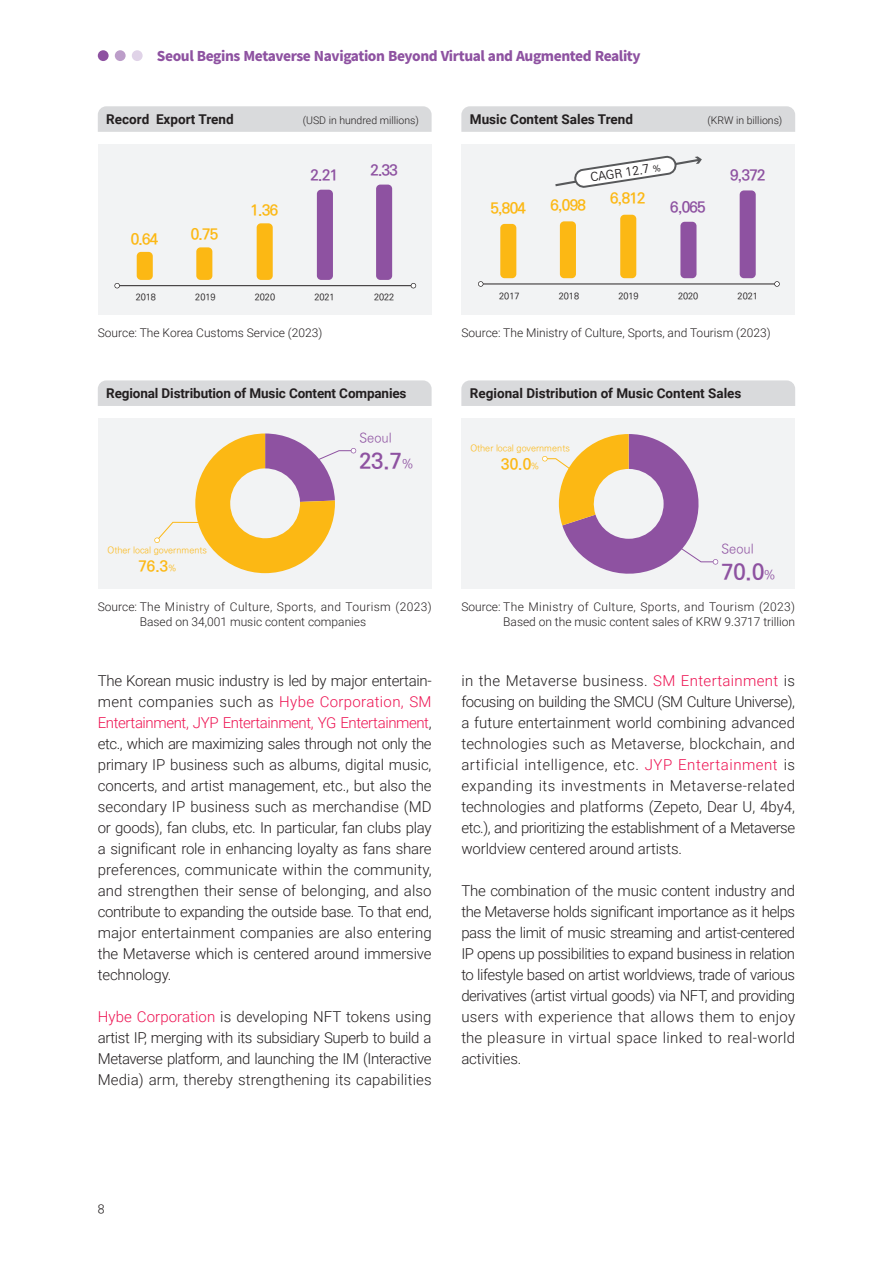
<style>
.page{position:relative;width:893px;height:1263px;background:#fff}
.page>*{position:absolute;margin:0;border:0;box-sizing:border-box;transform-origin:0 0}
.t1{font:21.45px "Ko Pub World Dotum PB";color:#8e52a1}
.t2{font:300 15px/21px "Roboto";letter-spacing:-.01em;color:#231f20;text-align:justify}
.t3{font:15px "Ko Pub World Dotum PB";letter-spacing:-.05em;color:#fcb814}
.t4{font:15px "Ko Pub World Dotum PB";letter-spacing:-.05em;color:#8e52a1}
.t5{font:700 13.5px "Roboto";color:#231f20}
.t6{font:900 13.5px "Noto Sans CJ Kkr";letter-spacing:-.03em;color:#8e52a1}
.t7{font:12.9px "Ko Pub World Dotum PL";color:#8e52a1}
.t8{font:300 12px/14.4px "Roboto";color:#231f20}
.t9{font:500 12px "Ko Pub Dotum";color:#231f20}
.t10{font:12px "Ko Pub World Dotum PL";color:#231f20}
.t11{font:300 10.5px "Roboto";color:#231f20}
.t12{font:9px "Ko Pub World Dotum PL";color:#fcb814}
.t13{font:500 9px "Ko Pub Dotum";color:#231f20}
.s1{font-size:9px}
.s2{font-family:"Ko Pub World Dotum PL";font-size:12.9px}
.s3{font-family:"Ko Pub World Dotum PL";font-size:9px}
.s4{color:#ed1352}
</style>
<div class="page">
<div style="left:98px;top:50px;width:11px;height:11px;background:#8e52a1;border-radius:50%"></div>
<div style="left:115px;top:50px;width:11px;height:11px;background:#bc9dc9;border-radius:50%"></div>
<div style="left:132px;top:50px;width:11px;height:11px;background:#e0d3e8;border-radius:50%"></div>
<div style="left:98px;top:144px;width:334px;height:170px;background:#f2f3f4"></div>
<hr style="left:117px;top:285px;width:297px;height:1px;background:#231f20">
<svg style="left:114px;top:283px;width:6px;height:5px"></svg>
<svg style="left:411px;top:283px;width:5px;height:5px"></svg>
<div style="left:137px;top:252px;width:16px;height:28px;background:#fcb814;border-radius:4px"></div>
<div style="left:196px;top:247px;width:16px;height:33px;background:#fcb814;border-radius:4px"></div>
<div style="left:257px;top:223px;width:16px;height:57px;background:#fcb814;border-radius:4px"></div>
<div style="left:317px;top:190px;width:16px;height:90px;background:#8e52a1;border-radius:4px"></div>
<div style="left:376px;top:185px;width:16px;height:95px;background:#8e52a1;border-radius:4px"></div>
<div style="left:98px;top:106px;width:334px;height:26px;background:#d9dadc"></div>
<div style="left:98px;top:418px;width:334px;height:171px;background:#f2f3f4"></div>
<svg style="left:154px;top:433px;width:202px;height:140px"></svg>
<div style="left:98px;top:380px;width:334px;height:26px;background:#d9dadc"></div>
<div style="left:461px;top:144px;width:334px;height:170px;background:#f2f3f4"></div>
<hr style="left:481px;top:284px;width:296px;height:1px;background:#231f20">
<svg style="left:478px;top:281px;width:5px;height:6px"></svg>
<svg style="left:774px;top:281px;width:6px;height:6px"></svg>
<div style="left:500px;top:224px;width:16px;height:54px;background:#fcb814;border-radius:4px"></div>
<div style="left:560px;top:221px;width:16px;height:57px;background:#fcb814;border-radius:4px"></div>
<div style="left:620px;top:215px;width:16px;height:63px;background:#fcb814;border-radius:4px"></div>
<div style="left:680px;top:222px;width:16px;height:56px;background:#8e52a1;border-radius:4px"></div>
<div style="left:740px;top:190px;width:16px;height:88px;background:#8e52a1;border-radius:4px"></div>
<svg style="left:555px;top:155px;width:147px;height:33px"></svg>
<div style="left:461px;top:106px;width:334px;height:26px;background:#d9dadc"></div>
<div style="left:461px;top:418px;width:334px;height:171px;background:#f2f3f4"></div>
<svg style="left:542px;top:434px;width:176px;height:140px"></svg>
<div style="left:461px;top:380px;width:334px;height:26px;background:#d9dadc"></div>
<p class="t6" style="left:157px;top:48px;width:485px">Seoul Begins Metaverse Navigation Beyond Virtual and Augmented Reality</p>
<p class="t5" style="left:106px;top:113px;width:129px">Record Export Trend</p>
<p class="t3" style="left:131px;top:229px;width:29px">0.64</p>
<p class="t3" style="left:191px;top:223px;width:29px">0.75</p>
<p class="t3" style="left:251px;top:199px;width:29px">1.36</p>
<p class="t11" style="left:303px;top:115px;width:118px">(USD in hundred millions)</p>
<p class="t4" style="left:311px;top:164px;width:29px">2.21</p>
<p class="t4" style="left:370px;top:159px;width:29px">2.33</p>
<p class="t5" style="left:470px;top:113px;width:165px">Music Content Sales Trend</p>
<p class="t11" style="left:707px;top:115px;width:76px">(KRW in billions)</p>
<p class="t9" style="left:590px;top:172px;width:72px;rotate:-9deg">CAGR 12.7 <span class="s1">%</span></p>
<p class="t3" style="left:490px;top:198px;width:37px">5,804</p>
<p class="t3" style="left:550px;top:195px;width:37px">6,098</p>
<p class="t3" style="left:610px;top:187px;width:37px">6,812</p>
<p class="t4" style="left:670px;top:196px;width:37px">6,065</p>
<p class="t4" style="left:730px;top:164px;width:37px">9,372</p>
<p class="t13" style="left:136px;top:293px;width:22px">2018</p>
<p class="t13" style="left:195px;top:293px;width:22px">2019</p>
<p class="t13" style="left:255px;top:293px;width:22px">2020</p>
<p class="t13" style="left:314px;top:293px;width:22px">2021</p>
<p class="t13" style="left:374px;top:293px;width:22px">2022</p>
<p class="t13" style="left:499px;top:291px;width:22px">2017</p>
<p class="t13" style="left:559px;top:291px;width:22px">2018</p>
<p class="t13" style="left:618px;top:291px;width:22px">2019</p>
<p class="t13" style="left:678px;top:291px;width:22px">2020</p>
<p class="t13" style="left:738px;top:291px;width:22px">2021</p>
<p class="t8" style="left:98px;top:327px;width:226px">Source: The Korea Customs Service (2023)</p>
<p class="t8" style="left:461px;top:327px;width:311px">Source: The Ministry of Culture, Sports, and Tourism (2023)</p>
<p class="t5" style="left:106px;top:387px;width:302px">Regional Distribution of Music Content Companies</p>
<p class="t5" style="left:470px;top:387px;width:273px">Regional Distribution of Music Content Sales</p>
<p class="t7" style="left:359px;top:429px;width:34px">Seoul</p>
<h1 class="t1" style="left:359px;top:446px;width:55px">23.7<span class="s2">%</span></h1>
<p class="t12" style="left:470px;top:442px;width:101px">Other local governments</p>
<p class="t3" style="left:501px;top:453px;width:39px">30.0<span class="s3">%</span></p>
<p class="t12" style="left:108px;top:544px;width:101px">Other local governments</p>
<p class="t3" style="left:138px;top:555px;width:39px">76.3<span class="s3">%</span></p>
<p class="t7" style="left:721px;top:540px;width:34px">Seoul</p>
<h1 class="t1" style="left:721px;top:557px;width:56px">70.0<span class="s2">%</span></h1>
<p class="t8" style="left:140px;top:601px;width:293px;text-indent:-42px">Source: The Ministry of Culture, Sports, and Tourism (2023)<br>Based on 34,001 music content companies</p>
<p class="t8" style="left:461px;top:601px;width:335px;text-align:right">Source: The Ministry of Culture, Sports, and Tourism (2023)<br>Based on the music content sales of KRW 9.3717 trillion</p>
<p class="t2" style="left:98px;top:671px;width:335px">The Korean music industry is led by major entertain&shy;ment companies such as <span class="s4">Hybe Corporation, SM Entertainment, JYP Entertainment, YG Entertainment</span>, etc., which are maximizing sales through not only the primary IP business such as albums, digital music, concerts, and artist management, etc., but also the secondary IP business such as merchandise (MD or goods), fan clubs, etc. In particular, fan clubs play a significant role in enhancing loyalty as fans share preferences, communicate within the community, and strengthen their sense of belonging, and also contribute to expanding the outside base. To that end, major entertainment companies are also entering the Metaverse which is centered around immersive technology.</p>
<p class="t2" style="left:98px;top:1007px;width:335px"><span class="s4">Hybe Corporation</span> is developing NFT tokens using artist IP, merging with its subsidiary Superb to build a Metaverse platform, and launching the IM (Interactive Media) arm, thereby strengthening its capabilities</p>
<p class="t2" style="left:461px;top:671px;width:335px">in the Metaverse business. <span class="s4">SM Entertainment</span> is focusing on building the SMCU (SM Culture Universe), a future entertainment world combining advanced technologies such as Metaverse, blockchain, and artificial intelligence, etc. <span class="s4">JYP Entertainment</span> is expanding its investments in Metaverse-related technologies and platforms (Zepeto, Dear U, 4by4, etc.), and prioritizing the establishment of a Metaverse worldview centered around artists.</p>
<p class="t2" style="left:461px;top:881px;width:335px">The combination of the music content industry and the Metaverse holds significant importance as it helps pass the limit of music streaming and artist-centered IP opens up possibilities to expand business in relation to lifestyle based on artist worldviews, trade of various derivatives (artist virtual goods) via NFT, and providing users with experience that allows them to enjoy the pleasure in virtual space linked to real-world activities.</p>
<p class="t10" style="left:98px;top:1201px;width:8px">8</p>
</div>
